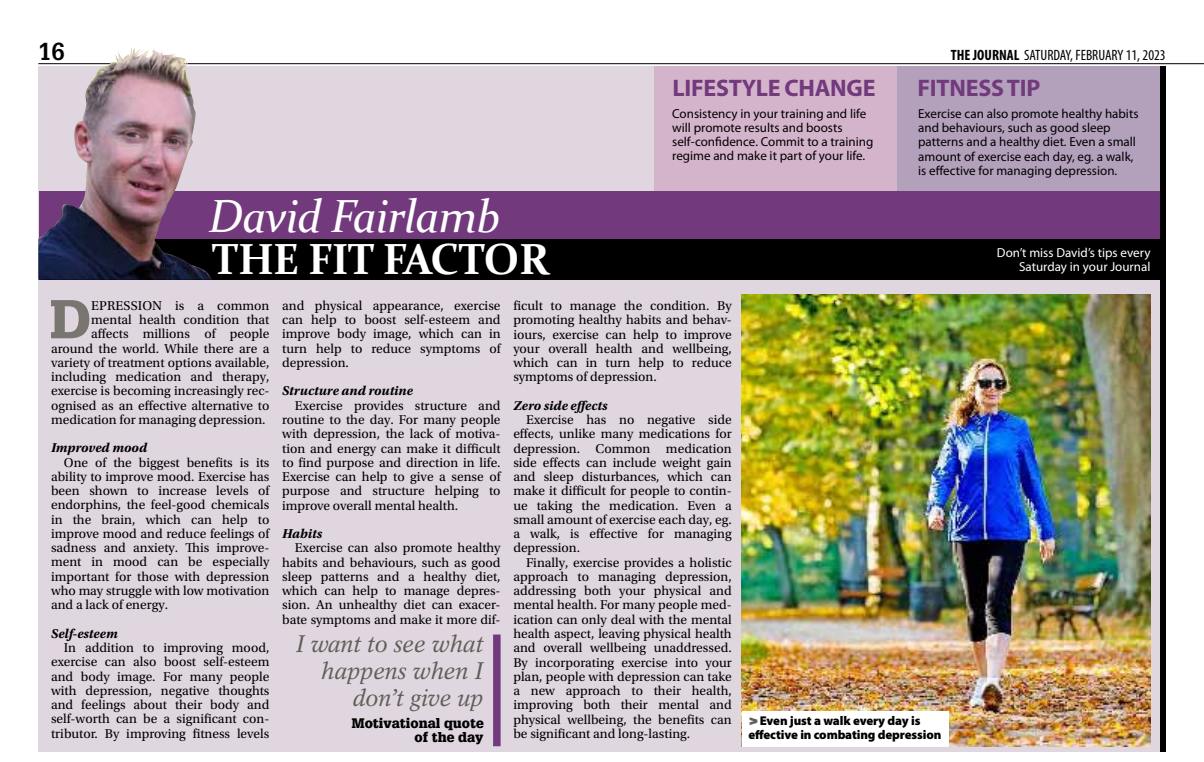
<style>
.page{position:relative;width:1204px;height:762px;background:#fff}
.page>*{position:absolute;margin:0;border:0;box-sizing:border-box;transform-origin:0 0}
.t1{font:900 53.25px "Glypha LT Std";color:#797571}
.t2{font:italic 46.5px "Constantia";letter-spacing:-.02em;color:#fff}
.t3{font:700 43.5px "Constantia";letter-spacing:-.02em;color:#fff}
.t4{font:italic 24px/26.8px "Rotation LT Std";letter-spacing:-.02em;color:#625d58;text-align:right}
.t5{font:700 24px "Myriad Pro";letter-spacing:-.01em;color:#723a7d}
.t6{font:700 24px "Glypha LT Std";color:#000}
.t7{font:condensed 15px "Myriad Pro";color:#000}
.t8{font:13.5px/14.2px "Utopia Std";color:#000;text-align:justify}
.t9{font:italic 700 13.5px "Utopia Std";color:#000}
.t10{font:900 13.5px/14.2px "Glypha LT Std";color:#000;text-align:right}
.t11{font:13.05px/14.2px "Myriad Pro";color:#000}
.t12{font:13.05px/14.2px "Myriad Pro";color:#fff;text-align:right}
.t13{font:900 12.75px/14.2px "Myriad Pro";letter-spacing:-.01em;color:#000}
.s1{font-weight:700}
.s2{font-family:"Futura Std";font-weight:800;color:#625d58}
</style>
<div class="page">
<hr style="left:38px;top:63px;width:1165px;height:1px;background:#000">
<div style="left:38px;top:66px;width:1127px;height:685px;background:#dfd6df"></div>
<div style="left:654px;top:66px;width:263px;height:125px;background:#d4b4cb"></div>
<div style="left:896px;top:66px;width:263px;height:125px;background:#b3a0bb"></div>
<div style="left:1159px;top:66px;width:6px;height:685px;background:#000"></div>
<div style="left:39px;top:191px;width:1120px;height:49px;background:#723a7d"></div>
<div style="left:39px;top:240px;width:1123px;height:40px;background:#000"></div>
<img style="left:38px;top:47px;width:174px;height:233px">
<div style="left:493px;top:634px;width:7px;height:112px;background:#723a7d"></div>
<img style="left:741px;top:294px;width:409px;height:452px">
<div style="left:742px;top:711px;width:206px;height:35px;background:#fff"></div>
<h3 class="t6" style="left:38px;top:37px;width:28px">16</h3>
<p class="t7" style="left:950px;top:46px;width:216px"><span class="s1">THE JOURNAL</span> SATURDAY, FEBRUARY 11, 2023</p>
<h3 class="t5" style="left:672px;top:72px;width:25px">LIFEST</h3>
<h3 class="t5" style="left:741px;top:72px;width:133px">YLE CHANGE</h3>
<h3 class="t5" style="left:917px;top:72px;width:124px">FITNESS TIP</h3>
<p class="t11" style="left:672px;top:106px;width:203px">Consistency in your training and life will promote results and boosts self-confidence. Commit to a training regime and make it part of your life.</p>
<p class="t11" style="left:918px;top:106px;width:222px">Exercise can also promote healthy habits and behaviours, such as good sleep patterns and a healthy diet. Even a small amount of exercise each day, eg. a walk, is effective for managing depression.</p>
<h2 class="t2" style="left:208px;top:185px;width:293px">David Fairlamb</h2>
<h3 class="t3" style="left:212px;top:229px;width:339px">THE FIT FACTOR</h3>
<p class="t12" style="left:996px;top:245px;width:155px">Don’t miss David’s tips every<br>Saturday in your Journal</p>
<h1 class="t1" style="left:50px;top:287px;width:43px">D</h1>
<p class="t8" style="left:51px;top:298px;width:220px;text-align:right">epression is a common mental health condition that affects millions of people around the world. While there are a variety of treatment options available, including medication and therapy, exercise is becoming increasingly rec&shy;ognised as an effective alternative to medication for managing depression.</p>
<p class="t9" style="left:51px;top:440px;width:98px">Improved mood</p>
<p class="t8" style="left:51px;top:455px;width:220px;text-indent:13px">One of the biggest benefits is its ability to improve mood. Exercise has been shown to increase levels of endorphins, the feel-good chemicals in the brain, which can help to improve mood and reduce feelings of sadness and anxiety. This improve&shy;ment in mood can be especially important for those with depression who may struggle with low motivation and a lack of energy.</p>
<p class="t9" style="left:51px;top:625px;width:68px">Self-esteem</p>
<p class="t8" style="left:51px;top:641px;width:220px;text-indent:13px">In addition to improving mood, exercise can also boost self-esteem and body image. For many people with depression, negative thoughts and feelings about their body and self-worth can be a significant con&shy;tributor. By improving fitness levels</p>
<p class="t8" style="left:282px;top:299px;width:220px">and physical appearance, exercise can help to boost self-esteem and improve body image, which can in turn help to reduce symptoms of depression.</p>
<p class="t9" style="left:282px;top:383px;width:132px">Structure and routine</p>
<p class="t8" style="left:282px;top:398px;width:220px;text-indent:13px">Exercise provides structure and routine to the day. For many people with depression, the lack of motiva&shy;tion and energy can make it difficult to find purpose and direction in life.<br>Exercise can help to give a sense of purpose and structure helping to improve overall mental health.</p>
<p class="t9" style="left:282px;top:526px;width:41px">Habits</p>
<p class="t8" style="left:282px;top:541px;width:220px;text-indent:13px">Exercise can also promote healthy habits and behaviours, such as good sleep patterns and a healthy diet, which can help to manage depres&shy;sion. An unhealthy diet can exacer&shy;bate symptoms and make it more dif-</p>
<h3 class="t4" style="left:295px;top:631px;width:189px">I want to see what happens when I don’t give up</h3>
<p class="t10" style="left:352px;top:716px;width:133px">Motivational quote of the day</p>
<p class="t8" style="left:513px;top:299px;width:220px">ficult to manage the condition. By promoting healthy habits and behav&shy;iours, exercise can help to improve your overall health and wellbeing, which can in turn help to reduce symptoms of depression.</p>
<p class="t9" style="left:513px;top:397px;width:96px">Zero side effects</p>
<p class="t8" style="left:513px;top:413px;width:220px;text-indent:13px">Exercise has no negative side effects, unlike many medications for depression. Common medication side effects can include weight gain and sleep disturbances, which can make it difficult for people to contin&shy;ue taking the medication. Even a small amount of exercise each day, eg. a walk, is effective for managing depression.</p>
<p class="t8" style="left:513px;top:555px;width:220px;text-indent:13px">Finally, exercise provides a holistic approach to managing depression, addressing both your physical and mental health. For many people med&shy;ication can only deal with the mental health aspect, leaving physical health and overall wellbeing unaddressed.<br>By incorporating exercise into your plan, people with depression can take a new approach to their health, improving both their mental and physical wellbeing, the benefits can be significant and long-lasting.</p>
<p class="t13" style="left:748px;top:713px;width:194px"><span class="s2">&gt;</span>Even just a walk every day is effective in combating depression</p>
</div>
